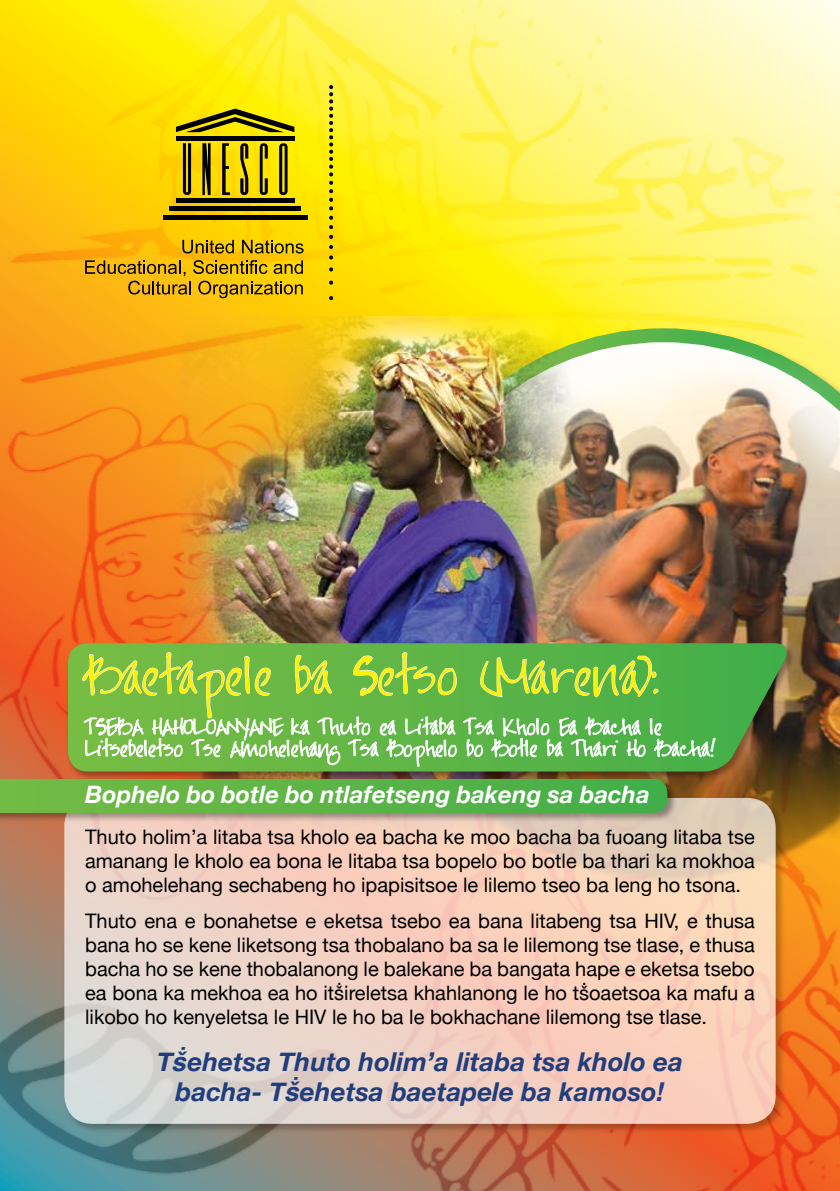
<style>
.page{position:relative;width:840px;height:1191px;background:#fff}
.page>*{position:absolute;margin:0;border:0;box-sizing:border-box;transform-origin:0 0}
.t1{font:42px "Jayne Print Hand";color:#fff200}
.t2{font:italic 700 26px/30px "Helvetica Neue";color:#203d7c;text-align:center}
.t3{font:italic 700 24px "Helvetica Neue";color:#fff}
.t4{font:20px/24px "Helvetica Neue";color:#000;text-align:justify}
.t5{font:18px/21.6px "Jayne Print Hand";color:#fff}
.s1{color:#25408f}
</style>
<div class="page">
<img style="left:0;top:0;width:839px;height:1191px">
<img style="left:182px;top:316px;width:657px;height:522px">
<div style="left:62px;top:797px;width:723px;height:336px;background:#000;opacity:.35"></div>
<svg style="left:64px;top:798px;width:711px;height:325px;background:#f0d1c2"></svg>
<div style="left:176px;top:198px;width:118px;height:5px;background:#000"></div>
<div style="left:169px;top:206px;width:132px;height:5px;background:#000"></div>
<div style="left:163px;top:215px;width:144px;height:5px;background:#000"></div>
<div style="left:176px;top:136px;width:118px;height:5px;background:#000"></div>
<svg style="left:176px;top:109px;width:118px;height:23px;background:#9f9200"></svg>
<svg style="left:183px;top:143px;width:8px;height:52px"></svg>
<svg style="left:202px;top:143px;width:8px;height:52px"></svg>
<svg style="left:222px;top:143px;width:8px;height:52px"></svg>
<svg style="left:259px;top:143px;width:9px;height:52px"></svg>
<svg style="left:279px;top:143px;width:9px;height:52px"></svg>
<svg style="left:240px;top:143px;width:8px;height:52px"></svg>
<svg style="left:329px;top:85px;width:4px;height:125px"></svg>
<svg style="left:329px;top:216px;width:4px;height:13px"></svg>
<svg style="left:329px;top:235px;width:4px;height:4px"></svg>
<svg style="left:329px;top:245px;width:4px;height:4px"></svg>
<svg style="left:329px;top:255px;width:4px;height:4px"></svg>
<svg style="left:329px;top:267px;width:4px;height:4px"></svg>
<svg style="left:329px;top:280px;width:4px;height:5px"></svg>
<svg style="left:329px;top:296px;width:4px;height:4px"></svg>
<svg style="left:182px;top:240px;width:52px;height:13px"></svg>
<svg style="left:242px;top:240px;width:61px;height:13px"></svg>
<svg style="left:85px;top:260px;width:218px;height:38px;background:#ca9c08"></svg>
<div style="left:66px;top:642px;width:730px;height:139px;background:#000;opacity:.35"></div>
<svg style="left:68px;top:643px;width:725px;height:128px;background:#5b9a40"></svg>
<svg style="left:82px;top:652px;width:633px;height:115px;background:#75bf5e"></svg>
<div style="left:0;top:778px;width:676px;height:44px;background:#000;opacity:.35"></div>
<svg style="left:0;top:779px;width:667px;height:34px;background:#5bb446"></svg>
<h1 class="t1" style="left:85px;top:653px;width:576px">Baetapele ba Setso (Marena):</h1>
<p class="t5" style="left:85px;top:717px;width:631px">TSEBA HAHOLOANYANE ka Thuto ea Litaba Tsa Kholo Ea Bacha le<br>Litsebeletso Tse Amohelehang Tsa Bophelo bo Botle ba Thari Ho Bacha!</p>
<p class="t3" style="left:85px;top:776px;width:566px">Bophelo bo botle bo ntlafetseng bakeng sa bacha</p>
<p class="t4" style="left:85px;top:826px;width:670px">Thuto holim’a litaba tsa kholo ea bacha ke moo bacha ba fuoang litaba tse amanang le kholo ea bona le litaba tsa bopelo bo botle ba thari ka mokhoa o amohelehang sechabeng ho ipapisitsoe le lilemo tseo ba leng ho tsona.</p>
<p class="t4" style="left:85px;top:910px;width:671px">Thuto ena e bonahetse e eketsa tsebo ea bana litabeng tsa HIV, e thusa bana ho se kene liketsong tsa thobalano ba sa le lilemong tse tlase, e thusa bacha ho se kene thobalanong le balekane ba bangata hape e eketsa tsebo ea bona ka mekhoa ea ho itṧireletsa khahlanong le ho tṧoaetsoa ka mafu a likobo ho kenyeletsa le HIV le ho ba le bokhachane lilemong tse tlase.</p>
<h2 class="t2" style="left:157px;top:1047px;width:527px">Tṧehetsa Thuto holim’a litaba tsa kholo ea bacha- Tṧehetsa baetapele ba kamoso<span class="s1">!</span></h2>
</div>
